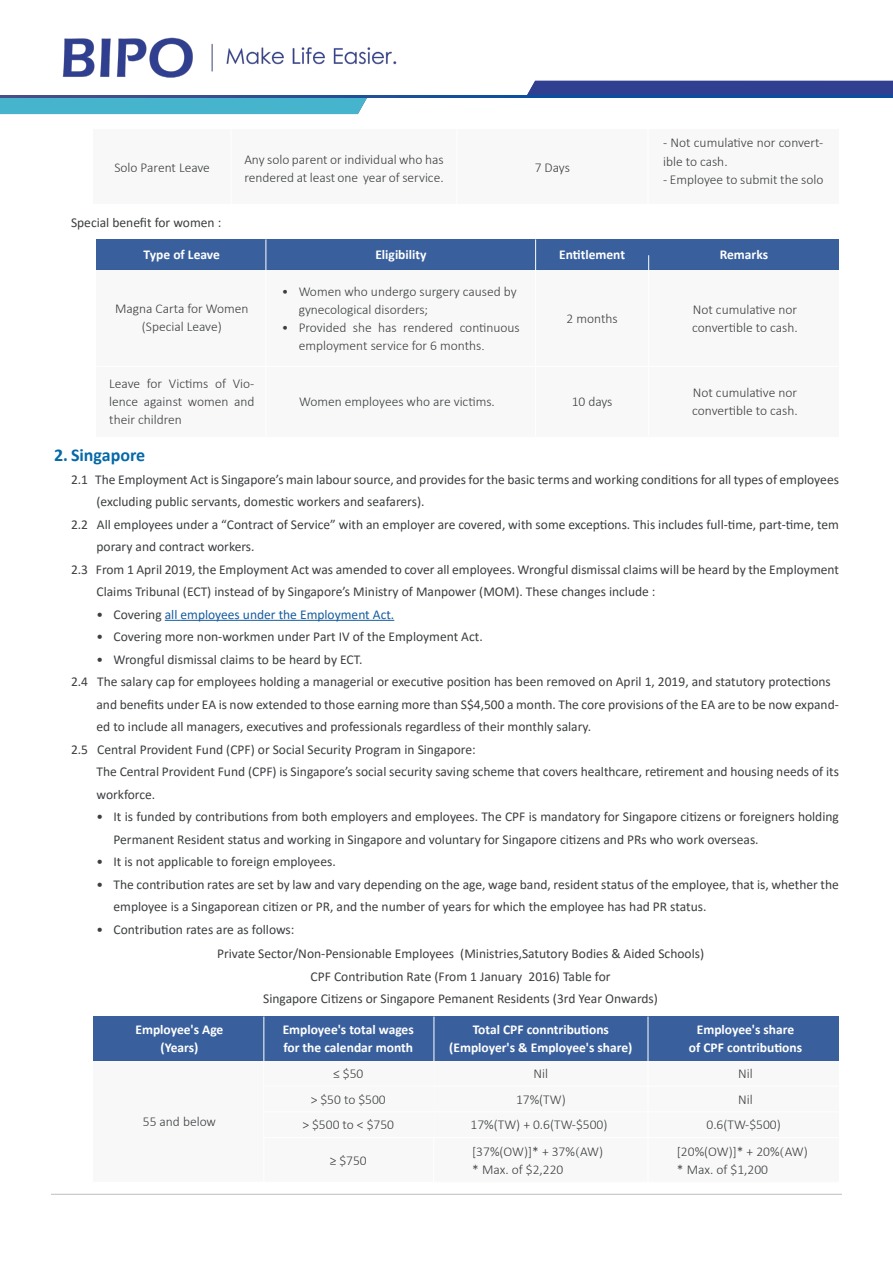
<style>
.page{position:relative;width:893px;height:1263px;background:#fff}
.page>*{position:absolute;margin:0;border:0;box-sizing:border-box;transform-origin:0 0}
.t1{font:700 18px "Calibri";color:#0569a8}
.t2{font:13.5px/22.5px "Calibri";color:#3c3e40}
.t3{font:300 13.5px/18px "Calibri";color:#3c3e40}
.t4{font:700 13.5px/18px "Calibri";color:#fff;text-align:center}
.t5{font:13.5px "Calibri";color:#175d9e}
.s1{font-family:"Adobe Song Std"}
.s2{color:#3c3e40}
</style>
<div class="page">
<hr style="left:51px;top:1194px;width:791px;height:1px;background:#bcbdc0">
<img style="left:62px;top:37px;width:335px;height:41px">
<svg style="left:0;top:97px;width:367px;height:17px;background:#48aec9"></svg>
<div style="left:527px;top:81px;width:366px;height:14px;background:#303f90"></div>
<svg style="left:0;top:95px;width:893px;height:2px;background:#1d4f97"></svg>
<div style="left:94px;top:129px;width:745px;height:75px;background:#f8f8f8"></div>
<hr style="left:231px;top:128px;width:1px;height:76px;background:#fff">
<hr style="left:457px;top:128px;width:1px;height:76px;background:#fff">
<hr style="left:648px;top:128px;width:1px;height:76px;background:#fff">
<div style="left:96px;top:239px;width:170px;height:31px;background:#39609d"></div>
<div style="left:266px;top:239px;width:270px;height:31px;background:#39609d"></div>
<div style="left:536px;top:239px;width:112px;height:31px;background:#39609d"></div>
<div style="left:649px;top:239px;width:190px;height:31px;background:#39609d"></div>
<div style="left:96px;top:270px;width:170px;height:96px;background:#f8f8f8"></div>
<div style="left:266px;top:270px;width:269px;height:96px;background:#f8f8f8"></div>
<div style="left:96px;top:366px;width:743px;height:70px;background:#f8f8f8"></div>
<div style="left:649px;top:270px;width:190px;height:96px;background:#f8f8f8"></div>
<div style="left:536px;top:270px;width:112px;height:96px;background:#f8f8f8"></div>
<hr style="left:266px;top:239px;width:1px;height:197px;background:#fff">
<hr style="left:535px;top:239px;width:1px;height:197px;background:#fff">
<hr style="left:648px;top:255px;width:1px;height:181px;background:#fff">
<hr style="left:96px;top:366px;width:743px;height:1px;background:#fff">
<hr style="left:165px;top:620px;width:229px;height:1px;background:#175d9e">
<div style="left:94px;top:1016px;width:170px;height:45px;background:#39609d"></div>
<div style="left:264px;top:1016px;width:170px;height:45px;background:#39609d"></div>
<div style="left:434px;top:1016px;width:214px;height:45px;background:#39609d"></div>
<div style="left:648px;top:1016px;width:191px;height:45px;background:#39609d"></div>
<hr style="left:264px;top:1016px;width:1px;height:45px;background:#fff">
<hr style="left:434px;top:1016px;width:1px;height:45px;background:#fff">
<hr style="left:648px;top:1016px;width:1px;height:45px;background:#fff">
<div style="left:94px;top:1061px;width:170px;height:121px;background:#f8f8f8"></div>
<div style="left:264px;top:1138px;width:170px;height:44px;background:#f8f8f8"></div>
<div style="left:648px;top:1061px;width:191px;height:121px;background:#f8f8f8"></div>
<div style="left:434px;top:1061px;width:214px;height:121px;background:#f8f8f8"></div>
<hr style="left:264px;top:1061px;width:1px;height:121px;background:#fff">
<hr style="left:433px;top:1061px;width:1px;height:121px;background:#fff">
<hr style="left:648px;top:1061px;width:1px;height:121px;background:#fff">
<div style="left:264px;top:1061px;width:170px;height:25px;background:#f8f8f8"></div>
<div style="left:264px;top:1086px;width:170px;height:26px;background:#f8f8f8"></div>
<div style="left:264px;top:1112px;width:170px;height:25px;background:#f8f8f8"></div>
<hr style="left:264px;top:1086px;width:575px;height:1px;background:#fff">
<hr style="left:264px;top:1111px;width:575px;height:1px;background:#fff">
<hr style="left:264px;top:1137px;width:575px;height:1px;background:#fff">
<p class="t3" style="left:114px;top:159px;width:97px">Solo Parent Leave</p>
<p class="t3" style="left:244px;top:150px;width:201px">Any solo parent or individual who has</p>
<p class="t3" style="left:244px;top:168px;width:201px">rendered at least one year of service.</p>
<p class="t3" style="left:535px;top:158px;width:37px">7 Days</p>
<p class="t3" style="left:663px;top:134px;width:162px">- Not cumulative nor convert&shy;ible to cash.</p>
<p class="t3" style="left:663px;top:170px;width:162px">- Employee to submit the solo</p>
<p class="t2" style="left:71px;top:211px;width:152px">Special benefit for women :</p>
<p class="t4" style="left:144px;top:245px;width:78px">Type of Leave</p>
<p class="t4" style="left:375px;top:245px;width:53px">Eligibility</p>
<p class="t4" style="left:559px;top:245px;width:67px">Entitlement</p>
<p class="t4" style="left:720px;top:245px;width:50px">Remarks</p>
<p class="t3" style="left:115px;top:299px;width:135px;text-align:center">Magna Carta for Women (Special Leave)</p>
<p class="t3" style="left:109px;top:375px;width:147px;text-align:justify">Leave for Victims of Vio&shy;lence against women and their children</p>
<p class="t3" style="left:299px;top:282px;width:219px;text-indent:-17px">• Women who undergo surgery caused by gynecological disorders;</p>
<p class="t3" style="left:299px;top:318px;width:223px;text-indent:-17px">• Provided she has rendered continuous employment service for 6 months<span class="s1">.</span></p>
<p class="t3" style="left:299px;top:393px;width:197px">Women employees who are victims.</p>
<p class="t3" style="left:566px;top:309px;width:53px">2 months</p>
<p class="t3" style="left:572px;top:393px;width:42px">10 days</p>
<p class="t3" style="left:692px;top:300px;width:107px">Not cumulative nor convertible to cash.</p>
<p class="t3" style="left:692px;top:384px;width:107px">Not cumulative nor convertible to cash.</p>
<p class="t1" style="left:54px;top:444px;width:93px">2. Singapore</p>
<p class="t2" style="left:71px;top:468px;width:769px">2.1 The Employment Act is Singapore’s main labour source, and provides for the basic terms and working conditions for all types of employees</p>
<p class="t2" style="left:97px;top:490px;width:329px">(excluding public servants, domestic workers and seafarers).</p>
<p class="t2" style="left:71px;top:513px;width:769px">2.2 All employees under a “Contract of Service” with an employer are covered, with some exceptions. This includes full-time, part-time, tem</p>
<p class="t2" style="left:97px;top:535px;width:160px">porary and contract workers.</p>
<p class="t2" style="left:71px;top:558px;width:769px">2.3 From 1 April 2019, the Employment Act was amended to cover all employees. Wrongful dismissal claims will be heard by the Employment</p>
<p class="t2" style="left:97px;top:580px;width:561px">Claims Tribunal (ECT) instead of by Singapore’s Ministry of Manpower (MOM). These changes include :</p>
<p class="t5" style="left:97px;top:605px;width:299px"><span class="s2">• Covering</span> all employees under the Employment Act.</p>
<p class="t2" style="left:97px;top:625px;width:388px">• Covering more non-workmen under Part IV of the Employment Act.</p>
<p class="t2" style="left:97px;top:648px;width:267px">• Wrongful dismissal claims to be heard by ECT.</p>
<p class="t2" style="left:71px;top:670px;width:761px">2.4 The salary cap for employees holding a managerial or executive position has been removed on April 1, 2019, and statutory protections</p>
<p class="t2" style="left:97px;top:693px;width:744px">and benefits under EA is now extended to those earning more than S$4,500 a month. The core provisions of the EA are to be now expand&shy;ed to include all managers, executives and professionals regardless of their monthly salary.</p>
<p class="t2" style="left:71px;top:738px;width:406px">2.5 Central Provident Fund (CPF) or Social Security Program in Singapore:</p>
<p class="t2" style="left:97px;top:760px;width:744px">The Central Provident Fund (CPF) is Singapore’s social security saving scheme that covers healthcare, retirement and housing needs of its</p>
<p class="t2" style="left:97px;top:783px;width:60px">workforce.</p>
<p class="t2" style="left:114px;top:805px;width:727px;text-indent:-17px">• It is funded by contributions from both employers and employees. The CPF is mandatory for Singapore citizens or foreigners holding<br>Permanent Resident status and working in Singapore and voluntary for Singapore citizens and PRs who work overseas.</p>
<p class="t2" style="left:97px;top:850px;width:241px">• It is not applicable to foreign employees.</p>
<p class="t2" style="left:114px;top:873px;width:727px;text-indent:-17px">• The contribution rates are set by law and vary depending on the age, wage band, resident status of the employee, that is, whether the employee is a Singaporean citizen or PR, and the number of years for which the employee has had PR status.</p>
<p class="t2" style="left:97px;top:918px;width:199px">• Contribution rates are as follows:</p>
<p class="t2" style="left:217px;top:942px;width:489px">Private Sector/Non-Pensionable Employees (Ministries,Satutory Bodies &amp; Aided Schools)</p>
<p class="t2" style="left:311px;top:965px;width:301px">CPF Contribution Rate (From 1 January 2016) Table for</p>
<p class="t2" style="left:263px;top:987px;width:396px">Singapore Citizens or Singapore Pemanent Residents (3rd Year Onwards)</p>
<p class="t4" style="left:135px;top:1019px;width:89px">Employee's Age (Years)</p>
<p class="t4" style="left:283px;top:1019px;width:133px">Employee's total wages</p>
<p class="t4" style="left:473px;top:1019px;width:138px">Total CPF conntributions</p>
<p class="t4" style="left:449px;top:1037px;width:185px">(Employer's &amp; Employee's share)</p>
<p class="t4" style="left:697px;top:1019px;width:99px">Employee's share</p>
<p class="t4" style="left:689px;top:1037px;width:115px">of CPF contributions</p>
<p class="t4" style="left:283px;top:1037px;width:131px">for the calendar month</p>
<p class="t3" style="left:143px;top:1113px;width:75px">55 and below</p>
<p class="t3" style="left:333px;top:1065px;width:32px">≤ $50</p>
<p class="t3" style="left:534px;top:1065px;width:16px">Nil</p>
<p class="t3" style="left:738px;top:1065px;width:16px">Nil</p>
<p class="t3" style="left:516px;top:1091px;width:51px">17%(TW)</p>
<p class="t3" style="left:738px;top:1091px;width:16px">Nil</p>
<p class="t3" style="left:471px;top:1116px;width:138px">17%(TW) + 0.6(TW-$500)</p>
<p class="t3" style="left:706px;top:1116px;width:76px">0.6(TW-$500)</p>
<p class="t3" style="left:311px;top:1090px;width:77px">&gt; $50 to $500</p>
<p class="t3" style="left:302px;top:1116px;width:93px">&gt; $500 to &lt; $750</p>
<p class="t3" style="left:330px;top:1151px;width:39px">≥ $750</p>
<p class="t3" style="left:472px;top:1142px;width:132px">[37%(OW)]* + 37%<span class="s1">(</span>AW)</p>
<p class="t3" style="left:472px;top:1160px;width:93px">* Max. of $2,220</p>
<p class="t3" style="left:677px;top:1142px;width:132px">[20%(OW)]* + 20%<span class="s1">(</span>AW)</p>
<p class="t3" style="left:677px;top:1160px;width:93px">* Max. of $1,200</p>
</div>
